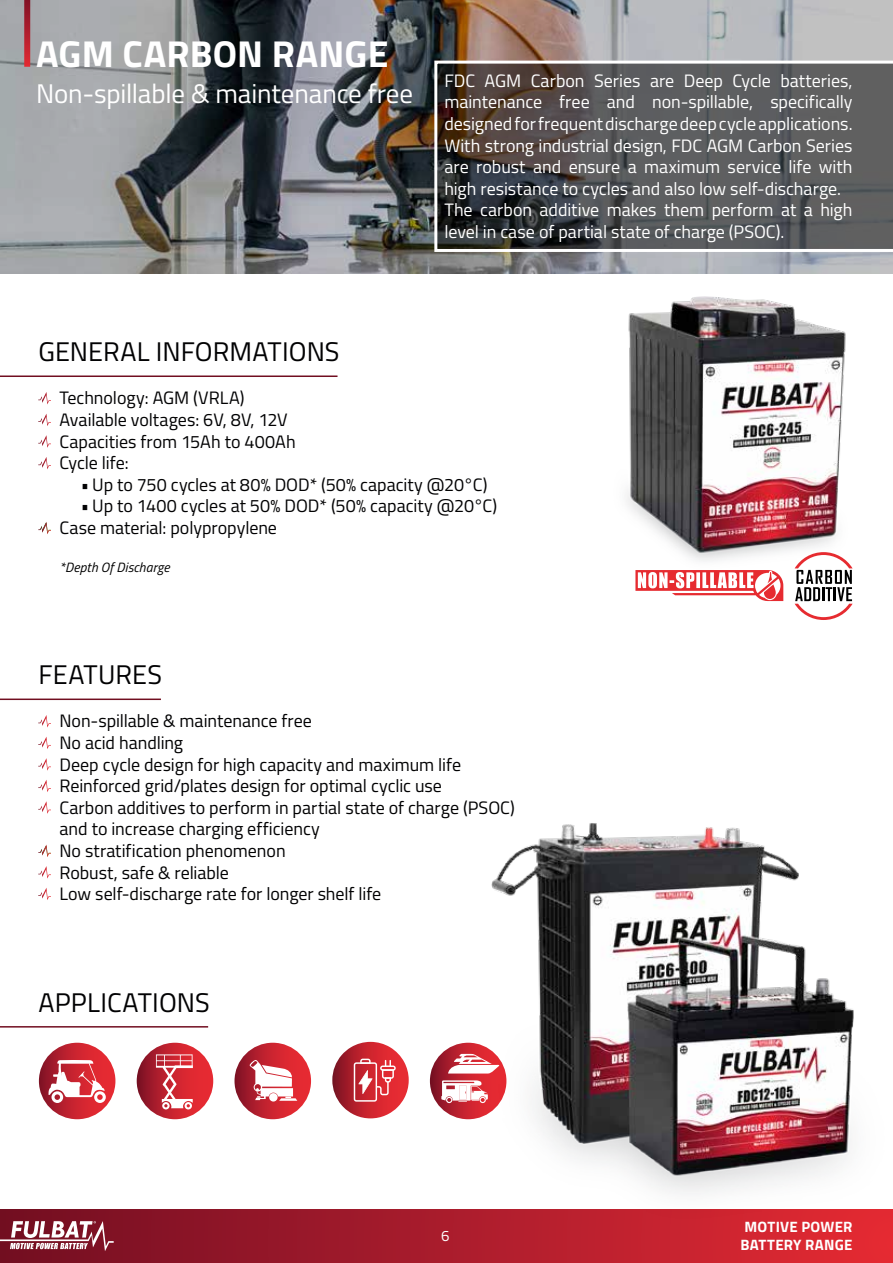
<style>
.page{position:relative;width:893px;height:1263px;background:#fff}
.page>*{position:absolute;margin:0;border:0;box-sizing:border-box;transform-origin:0 0}
.t1{font:700 37.5px "Titillium";letter-spacing:.005em;color:#fff}
.t2{font:27px "Titillium";letter-spacing:.005em;color:#020203}
.t3{font:27px "Titillium";letter-spacing:-.005em;color:#fff}
.t4{font:18px/21.6px "Titillium";letter-spacing:-.005em;color:#020203}
.t5{font:18px/21.6px "Titillium";color:#fff}
.t6{font:700 15px/18px "Titillium Web";letter-spacing:.015em;color:#fff}
.t7{font:15px "Titillium Web";color:#fff}
.t8{font:italic 13.5px "Titillium";letter-spacing:.01em;color:#000}
</style>
<div class="page">
<svg style="left:0;top:1209px;width:464px;height:54px;background:#921628"></svg>
<svg style="left:0;top:1221px;width:114px;height:30px"></svg>
<img style="left:0;top:0;width:892px;height:273px">
<svg style="left:434px;top:61px;width:458px;height:191px;background:#565556"></svg>
<hr style="left:892px;top:0;width:1px;height:273px;background:#000">
<svg style="left:24px;top:0;width:6px;height:67px"></svg>
<hr style="left:0;top:375px;width:338px;height:2px;background:#710e20">
<svg style="left:38px;top:392px;width:13px;height:12px"></svg>
<svg style="left:38px;top:457px;width:13px;height:12px"></svg>
<svg style="left:38px;top:435px;width:13px;height:13px"></svg>
<svg style="left:38px;top:414px;width:13px;height:12px"></svg>
<svg style="left:38px;top:522px;width:13px;height:12px"></svg>
<img style="left:626px;top:296px;width:220px;height:273px">
<svg style="left:635px;top:570px;width:148px;height:31px"></svg>
<svg style="left:795px;top:552px;width:58px;height:68px"></svg>
<hr style="left:0;top:698px;width:161px;height:2px;background:#710e20">
<svg style="left:38px;top:737px;width:13px;height:12px"></svg>
<svg style="left:38px;top:801px;width:13px;height:13px"></svg>
<svg style="left:38px;top:888px;width:13px;height:12px"></svg>
<svg style="left:38px;top:758px;width:13px;height:13px"></svg>
<svg style="left:38px;top:844px;width:13px;height:13px"></svg>
<svg style="left:38px;top:715px;width:13px;height:12px"></svg>
<svg style="left:38px;top:780px;width:13px;height:12px"></svg>
<svg style="left:38px;top:866px;width:13px;height:12px"></svg>
<hr style="left:0;top:1026px;width:208px;height:1px;background:#710e20">
<svg style="left:39px;top:1043px;width:76px;height:76px"></svg>
<svg style="left:137px;top:1043px;width:76px;height:76px"></svg>
<svg style="left:234px;top:1043px;width:77px;height:76px"></svg>
<svg style="left:430px;top:1043px;width:34px;height:76px"></svg>
<svg style="left:332px;top:1042px;width:77px;height:76px"></svg>
<img style="left:464px;top:823px;width:429px;height:440px">
<h1 class="t1" style="left:36px;top:25px;width:354px">AGM CARBON RANGE</h1>
<h2 class="t3" style="left:36px;top:74px;width:379px">Non-spillable &amp; maintenance free</h2>
<p class="t5" style="left:444px;top:69px;width:410px">FDC AGM Carbon Series are Deep Cycle batteries, maintenance free and non-spillable, specifically designed for frequent discharge deep cycle applications.<br>With strong industrial design, FDC AGM Carbon Series are robust and ensure a maximum service life with high resistance to cycles and also low self-discharge.<br>The carbon additive makes them perform at a high level in case of partial state of charge (PSOC).</p>
<h2 class="t2" style="left:38px;top:332px;width:303px">GENERAL INFORMATIONS</h2>
<p class="t4" style="left:60px;top:386px;width:238px">Technology: AGM (VRLA)<br>Available voltages: 6V, 8V, 12V<br>Capacities from 15Ah to 400Ah<br>Cycle life:</p>
<p class="t4" style="left:81px;top:473px;width:408px">• Up to 750 cycles at 80% DOD* (50% capacity @20°C)</p>
<p class="t4" style="left:60px;top:494px;width:439px;text-indent:21px">• Up to 1400 cycles at 50% DOD* (50% capacity @20°C)<br>Case material: polypropylene</p>
<p class="t8" style="left:60px;top:557px;width:112px">*Depth Of Discharge</p>
<h2 class="t2" style="left:38px;top:655px;width:125px">FEATURES</h2>
<p class="t4" style="left:60px;top:709px;width:457px">Non-spillable &amp; maintenance free<br>No acid handling<br>Deep cycle design for high capacity and maximum life Reinforced grid/plates design for optimal cyclic use<br>Carbon additives to perform in partial state of charge (PSOC) and to increase charging efficiency<br>No stratification phenomenon<br>Robust, safe &amp; reliable<br>Low self-discharge rate for longer shelf life</p>
<h2 class="t2" style="left:38px;top:983px;width:173px">APPLICATIONS</h2>
<p class="t7" style="left:441px;top:1224px;width:10px">6</p>
<p class="t6" style="left:740px;top:1217px;width:114px">MOTIVE POWER<br>BATTERY RANGE</p>
</div>
